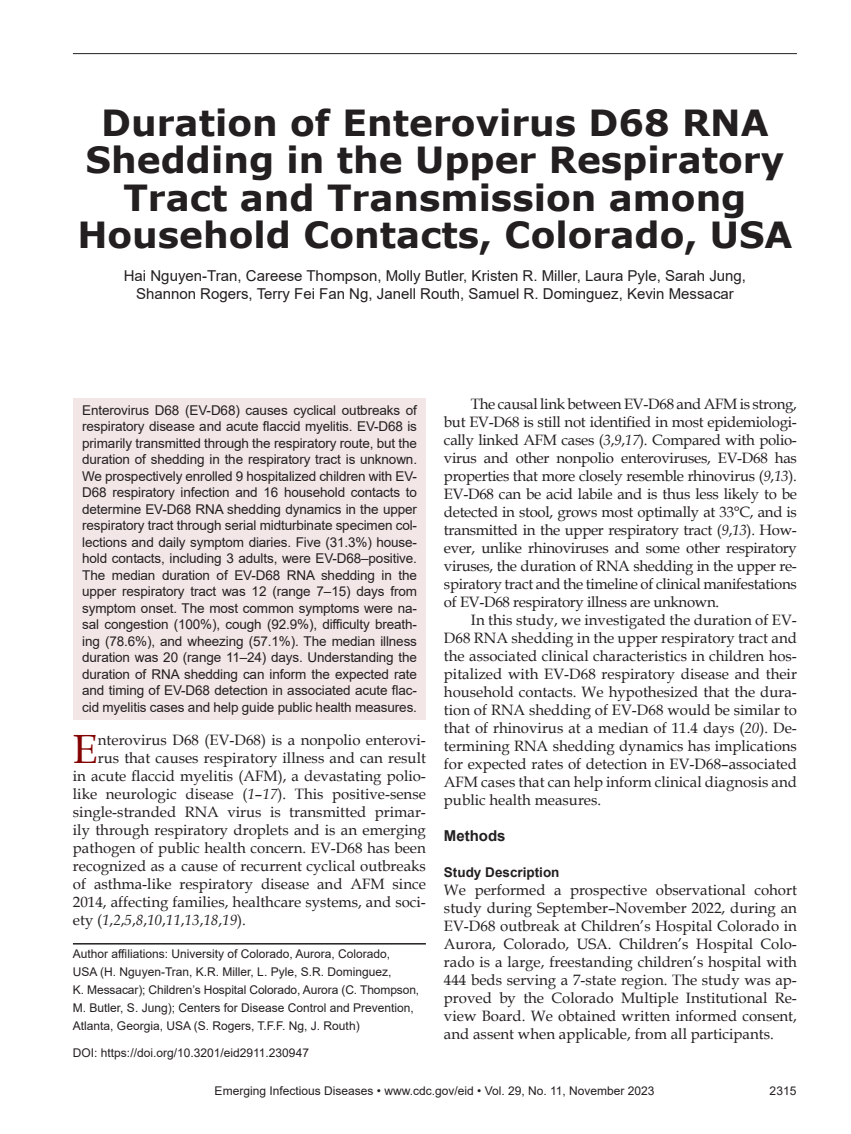
<style>
.page{position:relative;width:851px;height:1134px;background:#fff}
.page>*{position:absolute;margin:0;border:0;box-sizing:border-box;transform-origin:0 0}
.t1{font:40.8px "Book Antiqua";color:#820301}
.t2{font:700 36px/37.5px "Verdana";color:#231f20;text-align:center}
.t3{font:15px/18px "Book Antiqua";color:#231f20;text-align:justify}
.t4{font:15px/18px "Arial";color:#231f20;text-align:center}
.t5{font:700 15px "Arial";color:#231f20}
.t6{font:13.5px/16.5px "Arial";letter-spacing:-.01em;color:#231f20;text-align:justify}
.t7{font:700 13.5px "Arial";color:#231f20}
.t8{font:12px/18px "Arial";color:#231f20}
.s1{font-style:italic}
</style>
<div class="page">
<hr style="left:73px;top:53px;width:723px;height:1px;background:#231f20">
<div style="left:73px;top:398px;width:353px;height:322px;background:#f2e6e6"></div>
<hr style="left:73px;top:943px;width:353px;height:2px;background:#231f20">
<h2 class="t2" style="left:77px;top:103px;width:716px">Duration of Enterovirus D68 RNA<br>Shedding in the Upper Respiratory<br>Tract and Transmission among<br>Household Contacts, Colorado, USA</h2>
<p class="t4" style="left:124px;top:267px;width:623px">Hai Nguyen-Tran, Careese Thompson, Molly Butler, Kristen R. Miller, Laura Pyle, Sarah Jung,<br>Shannon Rogers, Terry Fei Fan Ng, Janell Routh, Samuel R. Dominguez, Kevin Messacar</p>
<p class="t6" style="left:82px;top:402px;width:336px">Enterovirus D68 (EV-D68) causes cyclical outbreaks of respiratory disease and acute flaccid myelitis. EV-D68 is primarily transmitted through the respiratory route, but the duration of shedding in the respiratory tract is unknown.<br>We prospectively enrolled 9 hospitalized children with EV-D68 respiratory infection and 16 household contacts to determine EV-D68 RNA shedding dynamics in the upper respiratory tract through serial midturbinate specimen col&shy;lections and daily symptom diaries. Five (31.3%) house&shy;hold contacts, including 3 adults, were EV-D68–positive.<br>The median duration of EV-D68 RNA shedding in the upper respiratory tract was 12 (range 7–15) days from symptom onset. The most common symptoms were na&shy;sal congestion (100%), cough (92.9%), difficulty breath&shy;ing (78.6%), and wheezing (57.1%). The median illness duration was 20 (range 11–24) days. Understanding the duration of RNA shedding can inform the expected rate and timing of EV-D68 detection in associated acute flac&shy;cid myelitis cases and help guide public health measures.</p>
<h1 class="t1" style="left:73px;top:720px;width:26px">E</h1>
<p class="t3" style="left:98px;top:730px;width:329px">nterovirus D68 (EV-D68) is a nonpolio enterovi-</p>
<p class="t3" style="left:98px;top:748px;width:329px">rus that causes respiratory illness and can result</p>
<p class="t3" style="left:73px;top:766px;width:354px">in acute flaccid myelitis (AFM), a devastating polio-</p>
<p class="t3" style="left:73px;top:784px;width:354px">like neurologic disease (<span class="s1">1</span>–<span class="s1">17</span>). This positive-sense</p>
<p class="t3" style="left:73px;top:802px;width:354px">single-stranded RNA virus is transmitted primar-</p>
<p class="t3" style="left:73px;top:820px;width:354px">ily through respiratory droplets and is an emerging</p>
<p class="t3" style="left:73px;top:838px;width:354px">pathogen of public health concern. EV-D68 has been</p>
<p class="t3" style="left:73px;top:856px;width:354px">recognized as a cause of recurrent cyclical outbreaks</p>
<p class="t3" style="left:73px;top:874px;width:354px">of asthma-like respiratory disease and AFM since</p>
<p class="t3" style="left:73px;top:892px;width:354px">2014, affecting families, healthcare systems, and soci-</p>
<p class="t3" style="left:73px;top:910px;width:174px">ety (<span class="s1">1</span>,<span class="s1">2</span>,<span class="s1">5</span>,<span class="s1">8</span>,<span class="s1">10</span>,<span class="s1">11</span>,<span class="s1">13</span>,<span class="s1">18</span>,<span class="s1">19</span>).</p>
<p class="t8" style="left:73px;top:945px;width:348px">Author affiliations: University of Colorado, Aurora, Colorado,<br>USA (H. Nguyen-Tran, K.R. Miller, L. Pyle, S.R. Dominguez,<br>K. Messacar); Children’s Hospital Colorado, Aurora (C. Thompson, M. Butler, S. Jung); Centers for Disease Control and Prevention, Atlanta, Georgia, USA (S. Rogers, T.F.F. Ng, J. Routh)</p>
<p class="t8" style="left:73px;top:1044px;width:237px">DOI: https://doi.org/10.3201/eid2911.230947</p>
<p class="t3" style="left:444px;top:395px;width:354px;text-indent:27px">The causal link between EV-D68 and AFM is strong, but EV-D68 is still not identified in most epidemiologi&shy;cally linked AFM cases (<span class="s1">3</span>,<span class="s1">9</span>,<span class="s1">17</span>). Compared with polio&shy;virus and other nonpolio enteroviruses, EV-D68 has properties that more closely resemble rhinovirus (<span class="s1">9</span>,<span class="s1">13</span>).<br>EV-D68 can be acid labile and is thus less likely to be detected in stool, grows most optimally at 33°C, and is transmitted in the upper respiratory tract (<span class="s1">9</span>,<span class="s1">13</span>). How&shy;ever, unlike rhinoviruses and some other respiratory viruses, the duration of RNA shedding in the upper re&shy;spiratory tract and the timeline of clinical manifestations of EV-D68 respiratory illness are unknown.</p>
<p class="t3" style="left:444px;top:611px;width:354px;text-indent:27px">In this study, we investigated the duration of EV-D68 RNA shedding in the upper respiratory tract and the associated clinical characteristics in children hos&shy;pitalized with EV-D68 respiratory disease and their household contacts. We hypothesized that the dura&shy;tion of RNA shedding of EV-D68 would be similar to that of rhinovirus at a median of 11.4 days (<span class="s1">20</span>). De&shy;termining RNA shedding dynamics has implications for expected rates of detection in EV-D68–associated AFM cases that can help inform clinical diagnosis and public health measures.</p>
<p class="t5" style="left:444px;top:826px;width:63px">Methods</p>
<p class="t7" style="left:444px;top:863px;width:117px">Study Description</p>
<p class="t3" style="left:444px;top:881px;width:354px">We performed a prospective observational cohort study during September–November 2022, during an EV-D68 outbreak at Children’s Hospital Colorado in Aurora, Colorado, USA. Children’s Hospital Colo&shy;rado is a large, freestanding children’s hospital with 444 beds serving a 7-state region. The study was ap&shy;proved by the Colorado Multiple Institutional Re&shy;view Board. We obtained written informed consent, and assent when applicable, from all participants.</p>
<p class="t8" style="left:215px;top:1082px;width:441px">Emerging Infectious Diseases • www.cdc.gov/eid • Vol. 29, No. 11, November 2023</p>
<p class="t8" style="left:769px;top:1082px;width:28px">2315</p>
</div>
